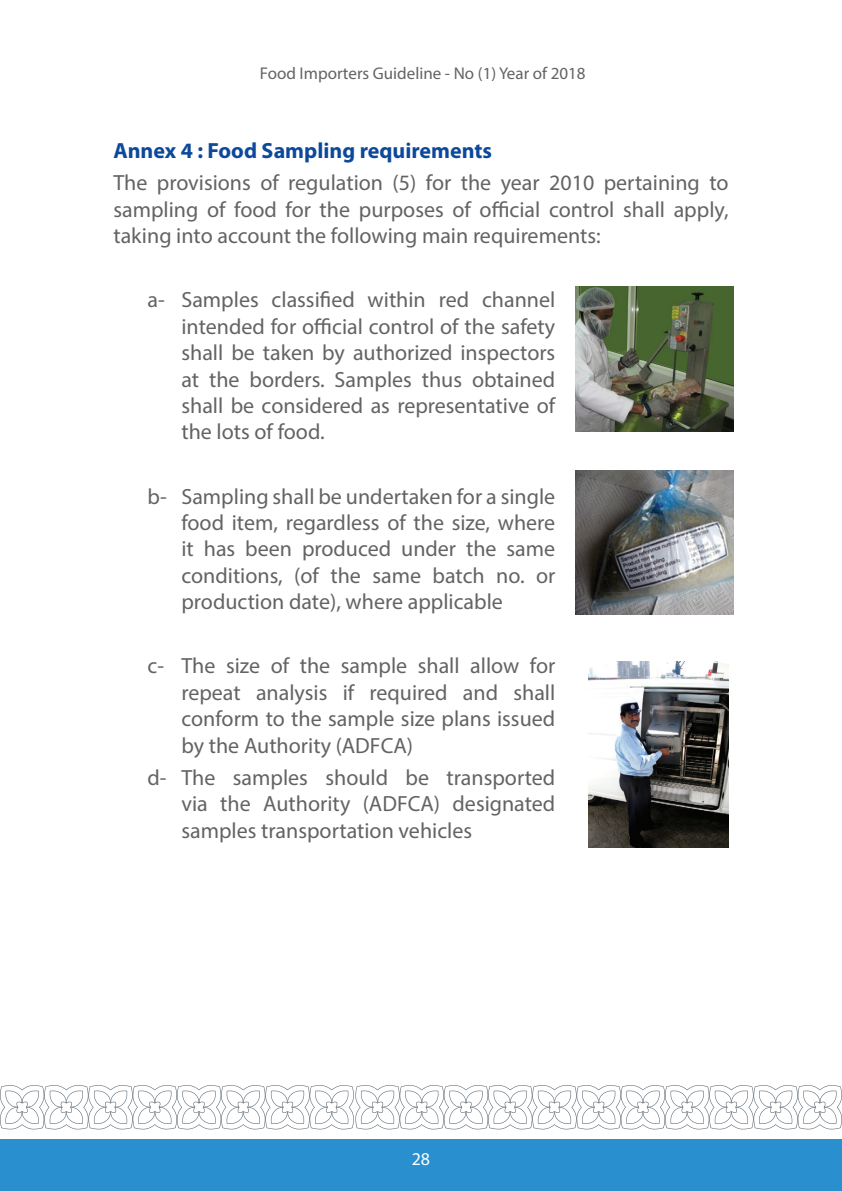
<style>
.page{position:relative;width:842px;height:1191px;background:#fff}
.page>*{position:absolute;margin:0;border:0;box-sizing:border-box;transform-origin:0 0}
.t1{font:22px/26.4px "Myriad Pro";color:#636366;text-align:justify}
.t2{font:700 22px "Myriad Pro";color:#0d499a}
.t3{font:18px "Myriad Pro";color:#fff}
.t4{font:17px "Myriad Pro";color:#636366}
</style>
<div class="page">
<svg style="left:0;top:1085px;width:842px;height:44px"></svg>
<div style="left:0;top:1139px;width:842px;height:52px;background:#298fce"></div>
<img style="left:589px;top:661px;width:140px;height:187px">
<img style="left:576px;top:286px;width:158px;height:146px">
<img style="left:576px;top:471px;width:158px;height:143px">
<p class="t4" style="left:260px;top:63px;width:327px">Food Importers Guideline - No (1) Year of 2018</p>
<p class="t2" style="left:113px;top:136px;width:380px">Annex 4 : Food Sampling requirements</p>
<p class="t1" style="left:113px;top:169px;width:617px">The provisions of regulation (5) for the year 2010 pertaining to sampling of food for the purposes of official control shall apply, taking into account the following main requirements:</p>
<p class="t1" style="left:181px;top:286px;width:375px;text-indent:-34px">a- Samples classified within red channel intended for official control of the safety shall be taken by authorized inspectors at the borders. Samples thus obtained shall be considered as representative of the lots of food.</p>
<p class="t1" style="left:181px;top:482px;width:375px;text-indent:-34px">b- Sampling shall be undertaken for a single food item, regardless of the size, where it has been produced under the same conditions, (of the same batch no. or production date), where applicable</p>
<p class="t1" style="left:181px;top:652px;width:375px;text-indent:-34px">c- The size of the sample shall allow for repeat analysis if required and shall conform to the sample size plans issued by the Authority (ADFCA)</p>
<p class="t1" style="left:181px;top:763px;width:375px;text-indent:-34px">d- The samples should be transported via the Authority (ADFCA) designated samples transportation vehicles</p>
<p class="t3" style="left:412px;top:1148px;width:20px">28</p>
</div>
